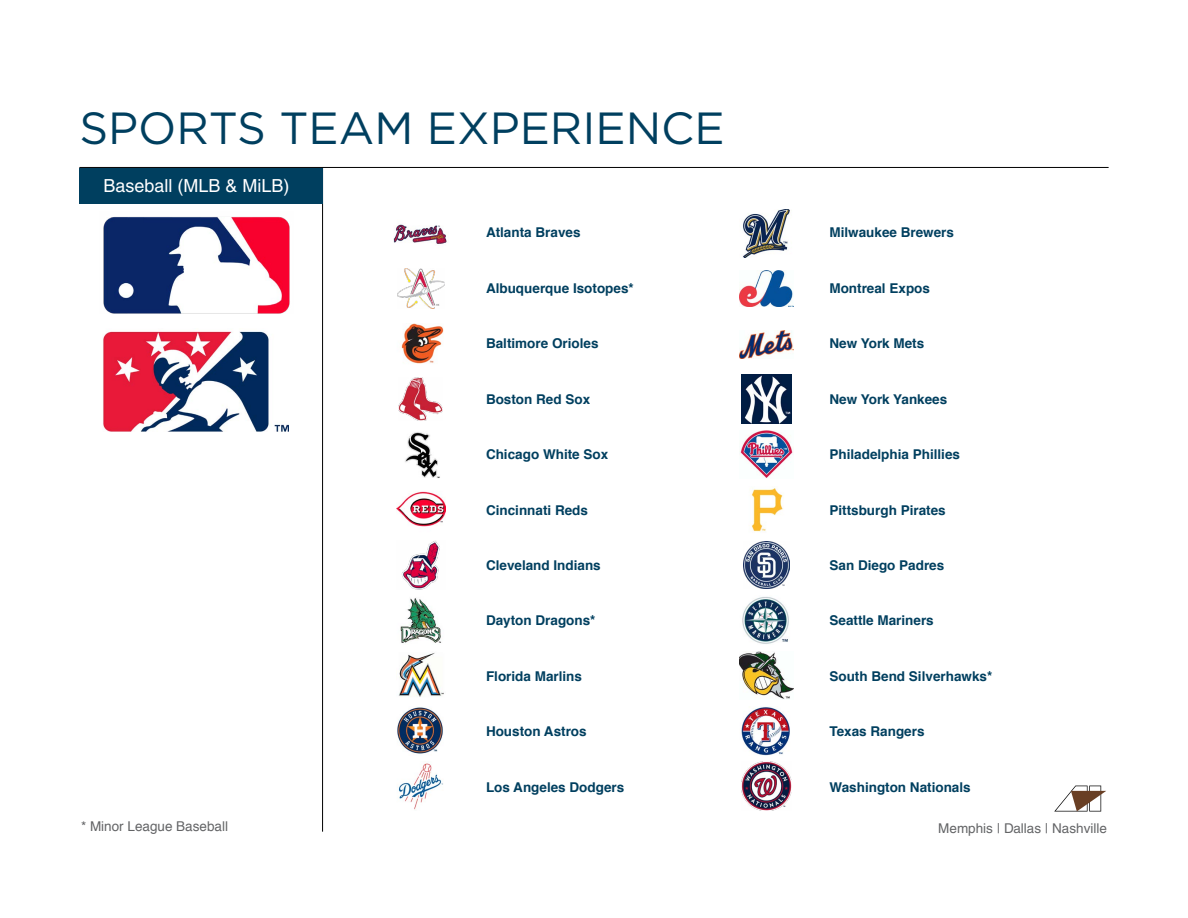
<style>
.page{position:relative;width:1188px;height:918px;background:#fff}
.page>*{position:absolute;margin:0;border:0;box-sizing:border-box;transform-origin:0 0}
.t1{font:45px "Gotham";color:#003f5f}
.t2{font:18px "Helvetica LT Std";color:#fff}
.t3{font:700 13.5px "Helvetica";color:#003f5f}
.t4{font:13.5px "Helvetica LT Std";color:#636466}
.t5{font:13.5px "Helvetica";color:#636466}
</style>
<div class="page">
<hr style="left:79px;top:167px;width:1030px;height:1px;background:#000">
<hr style="left:322px;top:168px;width:1px;height:664px;background:#000">
<svg style="left:1054px;top:786px;width:52px;height:26px"></svg>
<div style="left:79px;top:168px;width:244px;height:36px;background:#003f5f"></div>
<img style="left:103px;top:216px;width:187px;height:98px">
<img style="left:393px;top:224px;width:54px;height:20px">
<img style="left:397px;top:269px;width:47px;height:40px">
<img style="left:740px;top:271px;width:53px;height:36px">
<img style="left:401px;top:323px;width:43px;height:41px">
<img style="left:740px;top:330px;width:53px;height:28px">
<img style="left:399px;top:378px;width:44px;height:43px">
<img style="left:741px;top:375px;width:51px;height:49px">
<img style="left:405px;top:432px;width:35px;height:46px">
<img style="left:740px;top:430px;width:53px;height:48px">
<img style="left:396px;top:491px;width:49px;height:36px">
<img style="left:751px;top:488px;width:32px;height:44px">
<img style="left:401px;top:541px;width:39px;height:49px">
<img style="left:743px;top:542px;width:47px;height:46px">
<img style="left:400px;top:598px;width:41px;height:45px">
<img style="left:398px;top:652px;width:46px;height:45px">
<img style="left:741px;top:707px;width:49px;height:48px">
<img style="left:397px;top:707px;width:46px;height:47px">
<img style="left:742px;top:762px;width:49px;height:48px">
<img style="left:398px;top:763px;width:45px;height:47px">
<img style="left:742px;top:597px;width:47px;height:47px">
<img style="left:739px;top:652px;width:55px;height:47px">
<img style="left:743px;top:209px;width:47px;height:49px">
<img style="left:103px;top:331px;width:185px;height:101px">
<h1 class="t1" style="left:79px;top:99px;width:647px">SPORTS TEAM EXPERIENCE</h1>
<h2 class="t2" style="left:103px;top:175px;width:188px">Baseball (MLB &amp; MiLB)</h2>
<p class="t3" style="left:486px;top:222px;width:96px">Atlanta Braves</p>
<p class="t3" style="left:829px;top:222px;width:126px">Milwaukee Brewers</p>
<p class="t3" style="left:486px;top:277px;width:149px">Albuquerque Isotopes*</p>
<p class="t3" style="left:829px;top:277px;width:102px">Montreal Expos</p>
<p class="t3" style="left:486px;top:333px;width:114px">Baltimore Orioles</p>
<p class="t3" style="left:829px;top:333px;width:96px">New York Mets</p>
<p class="t3" style="left:486px;top:388px;width:106px">Boston Red Sox</p>
<p class="t3" style="left:829px;top:388px;width:119px">New York Yankees</p>
<p class="t3" style="left:486px;top:443px;width:124px">Chicago White Sox</p>
<p class="t3" style="left:829px;top:443px;width:132px">Philadelphia Phillies</p>
<p class="t3" style="left:486px;top:499px;width:104px">Cincinnati Reds</p>
<p class="t3" style="left:829px;top:499px;width:118px">Pittsburgh Pirates</p>
<p class="t3" style="left:486px;top:554px;width:116px">Cleveland Indians</p>
<p class="t3" style="left:829px;top:554px;width:116px">San Diego Padres</p>
<p class="t3" style="left:486px;top:610px;width:111px">Dayton Dragons*</p>
<p class="t3" style="left:829px;top:610px;width:106px">Seattle Mariners</p>
<p class="t3" style="left:486px;top:665px;width:98px">Florida Marlins</p>
<p class="t3" style="left:829px;top:665px;width:164px">South Bend Silverhawks*</p>
<p class="t3" style="left:486px;top:721px;width:102px">Houston Astros</p>
<p class="t3" style="left:829px;top:721px;width:97px">Texas Rangers</p>
<p class="t5" style="left:81px;top:815px;width:149px">* Minor League Baseball</p>
<p class="t3" style="left:486px;top:776px;width:140px">Los Angeles Dodgers</p>
<p class="t3" style="left:829px;top:776px;width:143px">Washington Nationals</p>
<p class="t4" style="left:938px;top:821px;width:170px">Memphis | Dallas | Nashville</p>
</div>
